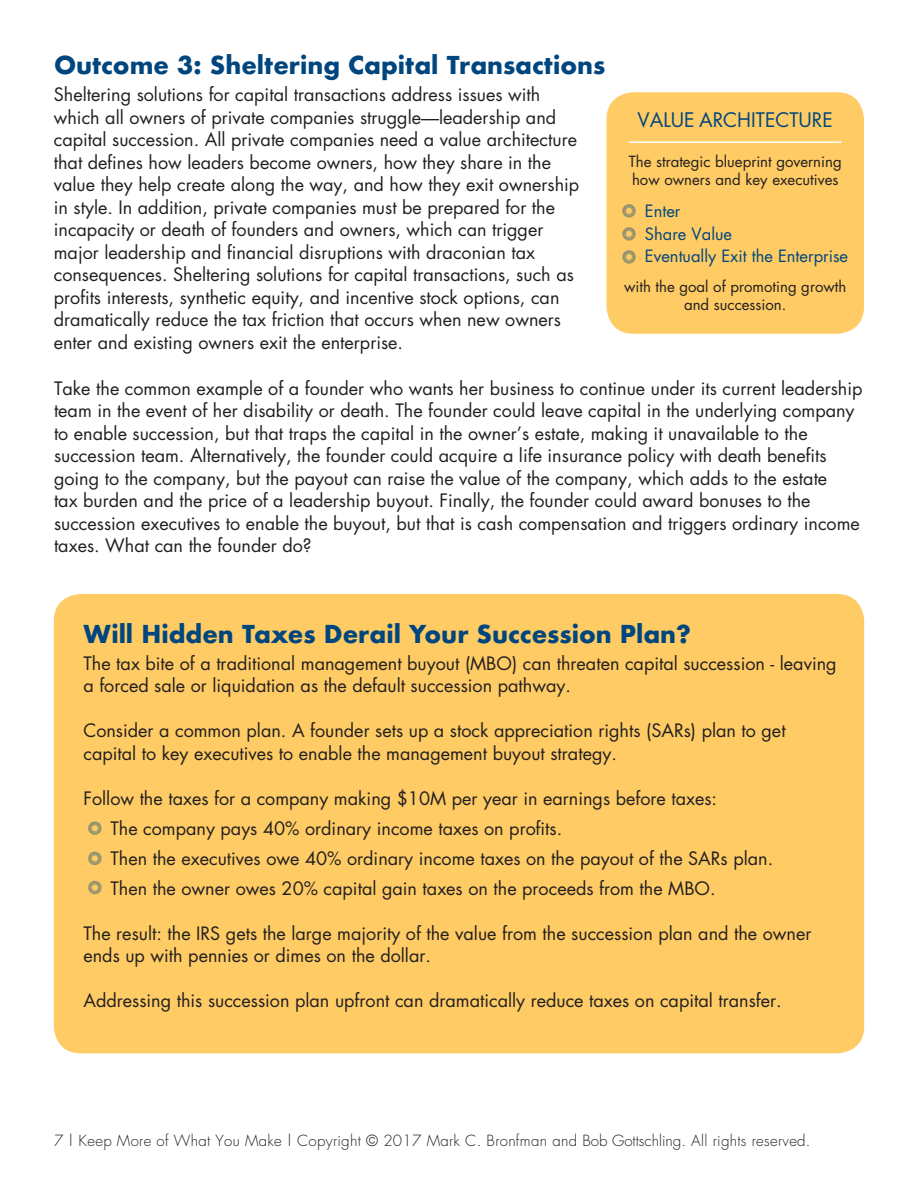
<style>
.page{position:relative;width:918px;height:1188px;background:#fff}
.page>*{position:absolute;margin:0;border:0;box-sizing:border-box;transform-origin:0 0}
.t1{font:700 24px "Futura";color:#00467e}
.t2{font:19.5px "Futura";color:#00467e}
.t3{font:18px/22.5px "Futura";color:#231f20}
.t4{font:16.5px "Futura";color:#00467e}
.t5{font:15px/18px "Futura";color:#231f20;text-align:center}
.t6{font:300 15px "Futura";letter-spacing:.02em;color:#231f20}
</style>
<div class="page">
<div style="left:607px;top:92px;width:257px;height:242px;background:#fecb64;border-radius:27px"></div>
<svg style="left:622px;top:204px;width:14px;height:14px"></svg>
<svg style="left:622px;top:227px;width:14px;height:14px"></svg>
<svg style="left:622px;top:250px;width:14px;height:14px"></svg>
<hr style="left:629px;top:141px;width:213px;height:2px;background:#fff">
<div style="left:54px;top:594px;width:810px;height:459px;background:#fecb64;border-radius:27px"></div>
<svg style="left:88px;top:821px;width:14px;height:14px"></svg>
<svg style="left:88px;top:852px;width:14px;height:13px"></svg>
<svg style="left:88px;top:881px;width:14px;height:13px"></svg>
<p class="t1" style="left:54px;top:48px;width:553px">Outcome 3: Sheltering Capital Transactions</p>
<p class="t3" style="left:54px;top:83px;width:527px">Sheltering solutions for capital transactions address issues with which all owners of private companies struggle—leadership and capital succession. All private companies need a value architecture that defines how leaders become owners, how they share in the value they help create along the way, and how they exit ownership in style. In addition, private companies must be prepared for the incapacity or death of founders and owners, which can trigger major leadership and financial disruptions with draconian tax consequences. Sheltering solutions for capital transactions, such as profits interests, synthetic equity, and incentive stock options, can dramatically reduce the tax friction that occurs when new owners enter and existing owners exit the enterprise.</p>
<p class="t2" style="left:638px;top:106px;width:197px">VALUE ARCHITECTURE</p>
<p class="t5" style="left:629px;top:153px;width:215px;text-align:left">The strategic blueprint governing how owners and key executives</p>
<p class="t4" style="left:645px;top:200px;width:37px">Enter</p>
<p class="t4" style="left:645px;top:222px;width:89px">Share Value</p>
<p class="t4" style="left:645px;top:245px;width:205px">Eventually Exit the Enterprise</p>
<p class="t5" style="left:624px;top:277px;width:224px">with the goal of promoting growth and succession.</p>
<p class="t3" style="left:54px;top:376px;width:810px">Take the common example of a founder who wants her business to continue under its current leadership team in the event of her disability or death. The founder could leave capital in the underlying company to enable succession, but that traps the capital in the owner’s estate, making it unavailable to the succession team. Alternatively, the founder could acquire a life insurance policy with death benefits going to the company, but the payout can raise the value of the company, which adds to the estate<br>tax burden and the price of a leadership buyout. Finally, the founder could award bonuses to the succession executives to enable the buyout, but that is cash compensation and triggers ordinary income taxes. What can the founder do?</p>
<p class="t1" style="left:83px;top:616px;width:609px">Will Hidden Taxes Derail Your Succession Plan?</p>
<p class="t3" style="left:83px;top:652px;width:755px">The tax bite of a traditional management buyout (MBO) can threaten capital succession - leaving a forced sale or liquidation as the default succession pathway.</p>
<p class="t3" style="left:83px;top:719px;width:704px">Consider a common plan. A founder sets up a stock appreciation rights (SARs) plan to get capital to key executives to enable the management buyout strategy.</p>
<p class="t3" style="left:83px;top:787px;width:635px">Follow the taxes for a company making $10M per year in earnings before taxes:</p>
<p class="t3" style="left:110px;top:817px;width:453px">The company pays 40% ordinary income taxes on profits.</p>
<p class="t3" style="left:110px;top:847px;width:664px">Then the executives owe 40% ordinary income taxes on the payout of the SARs plan.</p>
<p class="t3" style="left:110px;top:877px;width:607px">Then the owner owes 20% capital gain taxes on the proceeds from the MBO.</p>
<p class="t3" style="left:83px;top:922px;width:730px">The result: the IRS gets the large majority of the value from the succession plan and the owner ends up with pennies or dimes on the dollar.</p>
<p class="t3" style="left:83px;top:989px;width:700px">Addressing this succession plan upfront can dramatically reduce taxes on capital transfer.</p>
<p class="t6" style="left:54px;top:1130px;width:758px">7 | Keep More of What You Make | Copyright © 2017 Mark C. Bronfman and Bob Gottschling. All rights reserved.</p>
</div>
